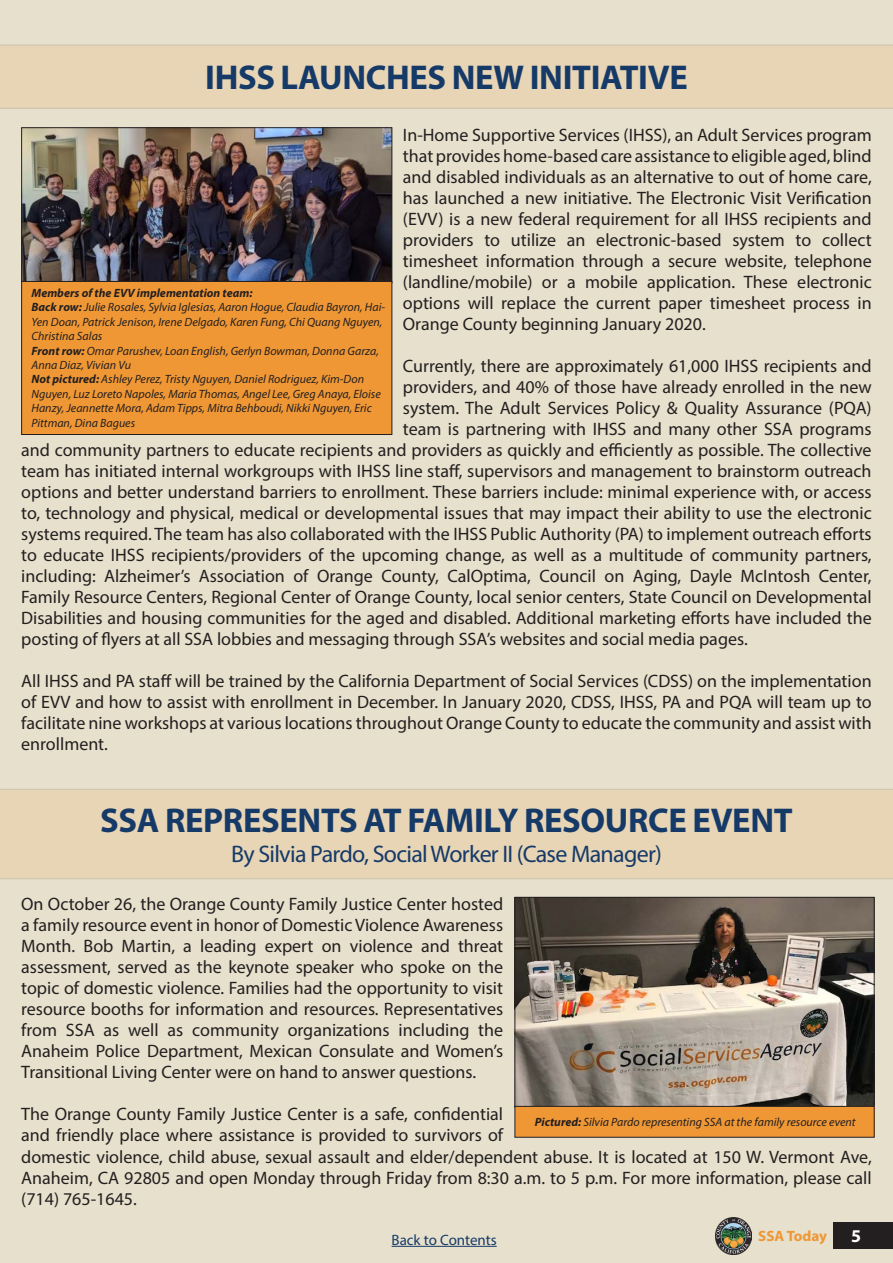
<style>
.page{position:relative;width:893px;height:1263px;background:#e6e0cc}
.page>*{position:absolute;margin:0;border:0;box-sizing:border-box;transform-origin:0 0}
.Article_Title{font:700 34.5px "Myriad Pro";letter-spacing:-.01em;color:#163a68}
.Article_Title-2{font:24px "Myriad Pro";letter-spacing:-.03em;color:#163a68}
.t1{font:18px/21px "Myriad Pro";color:#231f20;text-align:justify}
.t2{font:700 18px "Myriad Pro";color:#fff}
.SSA_Article_Content{font:15px "Myriad Pro";color:#163a68}
.t3{font:700 15px "Myriad Pro";color:#ef9735}
.t4{font:italic 12px/14.4px "Myriad Pro";color:#231f20}
.t5{font:italic 700 12px "Myriad Pro";color:#231f20}
.s1{font-weight:700}
</style>
<div class="page">
<div style="left:834px;top:1222px;width:59px;height:26px;background:#231f20"></div>
<img style="left:715px;top:1217px;width:36px;height:37px">
<hr style="left:392px;top:1246px;width:105px;height:1px;background:#163a68">
<img style="left:23px;top:129px;width:367px;height:152px">
<div style="left:21px;top:127px;width:371px;height:156px;border:1px solid #231f20"></div>
<div style="left:22px;top:281px;width:370px;height:153px;background:#ef9735"></div>
<div style="left:21px;top:281px;width:371px;height:154px;border:1px solid #231f20"></div>
<div style="left:0;top:45px;width:893px;height:63px;background:#e7d5b5"></div>
<img style="left:516px;top:899px;width:356px;height:206px">
<div style="left:514px;top:897px;width:360px;height:210px;border:1px solid #231f20"></div>
<div style="left:515px;top:1106px;width:359px;height:31px;background:#ef9735"></div>
<div style="left:514px;top:1106px;width:360px;height:31px;border:1px solid #231f20"></div>
<div style="left:0;top:789px;width:893px;height:90px;background:#e7d5b5"></div>
<p class="Article_Title" style="left:205px;top:55px;width:484px">IHSS LAUNCHES NEW INITIATIVE</p>
<p class="t1" style="left:403px;top:124px;width:470px">In-Home Supportive Services (IHSS), an Adult Services program that provides home-based care assistance to eligible aged, blind and disabled individuals as an alternative to out of home care, has launched a new initiative. The Electronic Visit Verification (EVV) is a new federal requirement for all IHSS recipients and providers to utilize an electronic-based system to collect timesheet information through a secure website, telephone (landline/mobile) or a mobile application. These electronic options will replace the current paper timesheet process in Orange County beginning January 2020.</p>
<p class="t1" style="left:403px;top:355px;width:470px">Currently, there are approximately 61,000 IHSS recipients and</p>
<p class="t1" style="left:403px;top:376px;width:470px">providers, and 40% of those have already enrolled in the new</p>
<p class="t1" style="left:403px;top:397px;width:470px">system. The Adult Services Policy &amp; Quality Assurance (PQA)</p>
<p class="t1" style="left:403px;top:418px;width:470px">team is partnering with IHSS and many other SSA programs</p>
<p class="t1" style="left:21px;top:439px;width:852px">and community partners to educate recipients and providers as quickly and efficiently as possible. The collective</p>
<p class="t1" style="left:21px;top:460px;width:852px">team has initiated internal workgroups with IHSS line staff, supervisors and management to brainstorm outreach</p>
<p class="t1" style="left:21px;top:481px;width:852px">options and better understand barriers to enrollment. These barriers include: minimal experience with, or access</p>
<p class="t1" style="left:21px;top:502px;width:852px">to, technology and physical, medical or developmental issues that may impact their ability to use the electronic</p>
<p class="t1" style="left:21px;top:523px;width:852px">systems required. The team has also collaborated with the IHSS Public Authority (PA) to implement outreach efforts</p>
<p class="t1" style="left:21px;top:544px;width:852px">to educate IHSS recipients/providers of the upcoming change, as well as a multitude of community partners,</p>
<p class="t1" style="left:21px;top:565px;width:852px">including: Alzheimer’s Association of Orange County, CalOptima, Council on Aging, Dayle McIntosh Center,</p>
<p class="t1" style="left:21px;top:586px;width:852px">Family Resource Centers, Regional Center of Orange County, local senior centers, State Council on Developmental</p>
<p class="t1" style="left:21px;top:607px;width:852px">Disabilities and housing communities for the aged and disabled. Additional marketing efforts have included the</p>
<p class="t1" style="left:21px;top:628px;width:728px">posting of flyers at all SSA lobbies and messaging through SSA’s websites and social media pages.</p>
<p class="t1" style="left:21px;top:670px;width:852px">All IHSS and PA staff will be trained by the California Department of Social Services (CDSS) on the implementation of EVV and how to assist with enrollment in December. In January 2020, CDSS, IHSS, PA and PQA will team up to facilitate nine workshops at various locations throughout Orange County to educate the community and assist with enrollment.</p>
<p class="t5" style="left:31px;top:285px;width:223px">Members of the EVV implementation team:</p>
<p class="t4" style="left:31px;top:300px;width:355px"><span class="s1">Back row:</span> Julie Rosales, Sylvia Iglesias, Aaron Hogue, Claudia Bayron, Hai-<br>Yen Doan, Patrick Jenison, Irene Delgado, Karen Fung, Chi Quang Nguyen,<br>Christina Salas</p>
<p class="t4" style="left:31px;top:343px;width:349px"><span class="s1">Front row:</span> Omar Parushev, Loan English, Gerlyn Bowman, Donna Garza,<br>Anna Diaz, Vivian Vu</p>
<p class="t4" style="left:31px;top:372px;width:351px"><span class="s1">Not pictured:</span> Ashley Perez, Tristy Nguyen, Daniel Rodriguez, Kim-Don Nguyen, Luz Loreto Napoles, Maria Thomas, Angel Lee, Greg Anaya, Eloise Hanzy, Jeannette Mora, Adam Tipps, Mitra Behboudi, Nikki Nguyen, Eric Pittman, Dina Bagues</p>
<p class="Article_Title" style="left:100px;top:798px;width:694px">SSA REPRESENTS AT FAMILY RESOURCE EVENT</p>
<p class="Article_Title-2" style="left:231px;top:839px;width:432px">By Silvia Pardo, Social Worker II (Case Manager)</p>
<p class="t1" style="left:21px;top:893px;width:483px">On October 26, the Orange County Family Justice Center hosted a family resource event in honor of Domestic Violence Awareness Month. Bob Martin, a leading expert on violence and threat assessment, served as the keynote speaker who spoke on the topic of domestic violence. Families had the opportunity to visit resource booths for information and resources. Representatives from SSA as well as community organizations including the Anaheim Police Department, Mexican Consulate and Women’s Transitional Living Center were on hand to answer questions.</p>
<p class="t1" style="left:21px;top:1103px;width:483px">The Orange County Family Justice Center is a safe, confidential and friendly place where assistance is provided to survivors of</p>
<p class="t4" style="left:535px;top:1115px;width:322px"><span class="s1">Pictured:</span> Silvia Pardo representing SSA at the family resource event</p>
<p class="t1" style="left:21px;top:1146px;width:852px">domestic violence, child abuse, sexual assault and elder/dependent abuse. It is located at 150 W. Vermont Ave, Anaheim, CA 92805 and open Monday through Friday from 8:30 a.m. to 5 p.m. For more information, please call (714) 765-1645.</p>
<p class="SSA_Article_Content" style="left:392px;top:1230px;width:107px">Back to Contents</p>
<p class="t3" style="left:758px;top:1226px;width:70px">SSA Today</p>
<p class="t2" style="left:851px;top:1224px;width:11px">5</p>
</div>
